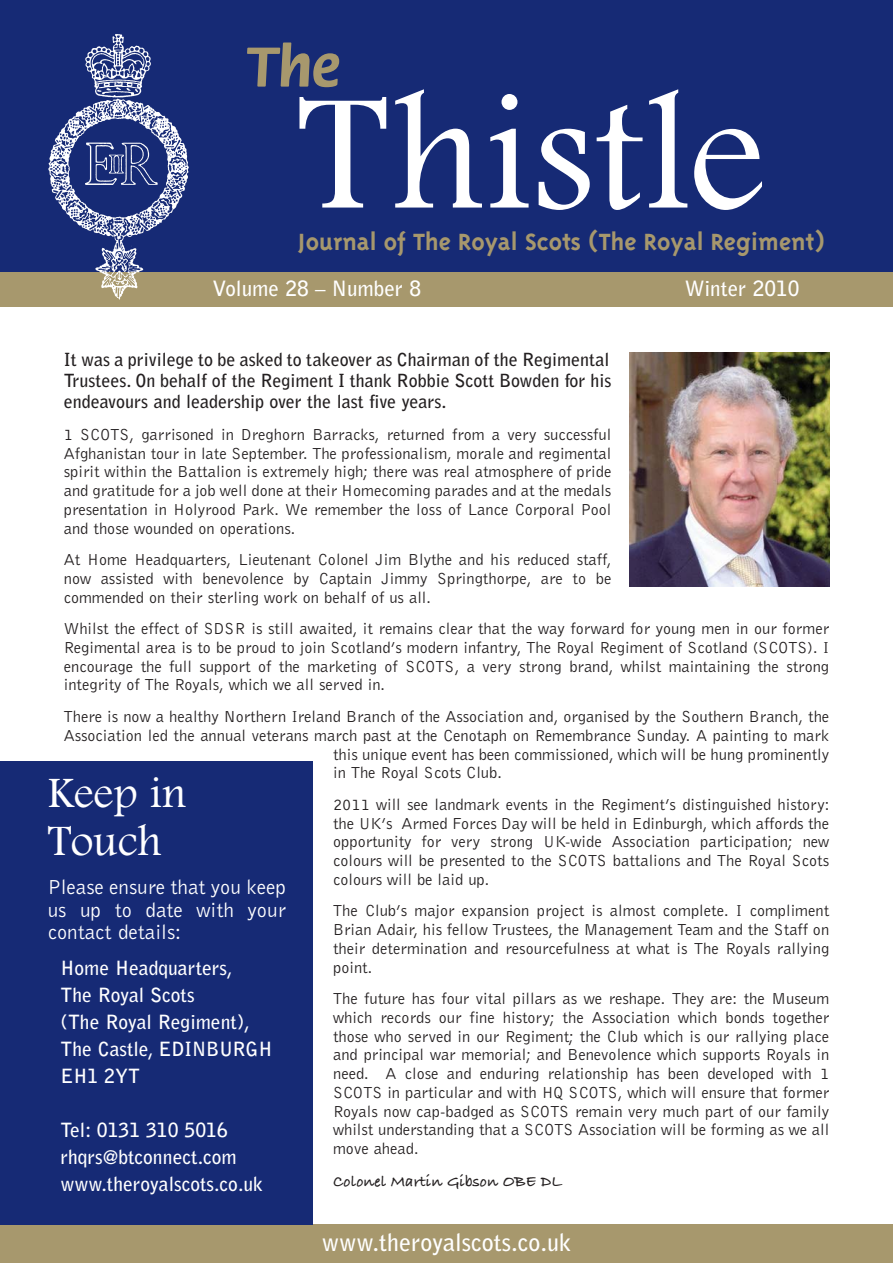
<style>
.page{position:relative;width:893px;height:1263px;background:#fff}
.page>*{position:absolute;margin:0;border:0;box-sizing:border-box;transform-origin:0 0}
.t1{font:171px "Footlight MT Light";color:#fff}
.t2{font:700 60px "Flora";color:#a7986d}
.t3{font:45px/48px "Footlight MT Light";color:#fff}
.t4{font:700 27px "Triplex";color:#a7986d}
.t5{font:700 24px "Bell Gothic";color:#fff}
.t6{font:21px/22.5px "Bell Gothic BT";color:#fff;text-align:justify}
.t7{font:700 21px "Bell Gothic";color:#fff}
.t8{font:700 19.5px/27px "Bell Gothic";color:#fff}
.t9{font:700 18px/21px "Bell Gothic";color:#231f20;text-align:justify}
.t10{font:16.5px/18.8px "Bell Gothic BT";color:#231f20;text-align:justify}
.t11{font:16.5px "Bradley Hand ITCTT Bold";color:#231f20}
</style>
<div class="page">
<div style="left:0;top:0;width:893px;height:306px;background:#162a75"></div>
<div style="left:0;top:272px;width:893px;height:34px;background:#a7986d"></div>
<div style="left:0;top:1225px;width:893px;height:38px;background:#a7986d"></div>
<img style="left:48px;top:34px;width:141px;height:266px">
<img style="left:629px;top:353px;width:200px;height:234px">
<div style="left:0;top:761px;width:312px;height:464px;background:#162a75"></div>
<h2 class="t2" style="left:247px;top:43px;width:95px">The</h2>
<h1 class="t1" style="left:298px;top:48px;width:469px">Thistle</h1>
<h3 class="t4" style="left:298px;top:225px;width:529px">Journal of The Royal Scots (The Royal Regiment)</h3>
<p class="t7" style="left:213px;top:280px;width:210px">Volume 28 – Number 8</p>
<p class="t7" style="left:685px;top:280px;width:116px">Winter 2010</p>
<p class="t9" style="left:64px;top:351px;width:549px">It was a privilege to be asked to takeover as Chairman of the Regimental Trustees. On behalf of the Regiment I thank Robbie Scott Bowden for his endeavours and leadership over the last five years.</p>
<p class="t10" style="left:64px;top:427px;width:549px">1 SCOTS, garrisoned in Dreghorn Barracks, returned from a very successful Afghanistan tour in late September. The professionalism, morale and regimental spirit within the Battalion is extremely high; there was real atmosphere of pride and gratitude for a job well done at their Homecoming parades and at the medals presentation in Holyrood Park. We remember the loss of Lance Corporal Pool and those wounded on operations.</p>
<p class="t10" style="left:64px;top:552px;width:549px">At Home Headquarters, Lieutenant Colonel Jim Blythe and his reduced staff, now assisted with benevolence by Captain Jimmy Springthorpe, are to be commended on their sterling work on behalf of us all.</p>
<p class="t10" style="left:64px;top:621px;width:767px">Whilst the effect of SDSR is still awaited, it remains clear that the way forward for young men in our former Regimental area is to be proud to join Scotland’s modern infantry, The Royal Regiment of Scotland (SCOTS). I encourage the full support of the marketing of SCOTS, a very strong brand, whilst maintaining the strong integrity of The Royals, which we all served in.</p>
<p class="t10" style="left:64px;top:709px;width:767px">There is now a healthy Northern Ireland Branch of the Association and, organised by the Southern Branch, the</p>
<p class="t10" style="left:64px;top:727px;width:767px">Association led the annual veterans march past at the Cenotaph on Remembrance Sunday. A painting to mark</p>
<p class="t10" style="left:333px;top:746px;width:498px">this unique event has been commissioned, which will be hung prominently</p>
<p class="t10" style="left:333px;top:765px;width:170px">in The Royal Scots Club.</p>
<p class="t10" style="left:333px;top:796px;width:498px">2011 will see landmark events in the Regiment’s distinguished history: the UK’s Armed Forces Day will be held in Edinburgh, which affords the opportunity for very strong UK-wide Association participation; new colours will be presented to the SCOTS battalions and The Royal Scots colours will be laid up.</p>
<p class="t10" style="left:333px;top:903px;width:498px">The Club’s major expansion project is almost complete. I compliment Brian Adair, his fellow Trustees, the Management Team and the Staff on their determination and resourcefulness at what is The Royals rallying point.</p>
<p class="t10" style="left:333px;top:991px;width:498px">The future has four vital pillars as we reshape. They are: the Museum which records our fine history; the Association which bonds together those who served in our Regiment; the Club which is our rallying place and principal war memorial; and Benevolence which supports Royals in need. A close and enduring relationship has been developed with 1<br>SCOTS in particular and with HQ SCOTS, which will ensure that former Royals now cap-badged as SCOTS remain very much part of our family whilst understanding that a SCOTS Association will be forming as we all move ahead.</p>
<p class="t11" style="left:333px;top:1175px;width:230px">Colonel Martin Gibson OBE DL</p>
<h3 class="t3" style="left:48px;top:767px;width:141px">Keep in<br>Touch</h3>
<p class="t6" style="left:48px;top:878px;width:240px">Please ensure that you keep us up to date with your contact details:</p>
<p class="t8" style="left:60px;top:956px;width:214px">Home Headquarters,<br>The Royal Scots<br>(The Royal Regiment),<br>The Castle, EDINBURGH<br>EH1 2YT</p>
<p class="t8" style="left:60px;top:1118px;width:204px">Tel: 0131 310 5016 rhqrs@btconnect.com www.theroyalscots.co.uk</p>
<h3 class="t5" style="left:322px;top:1233px;width:251px">www.theroyalscots.co.uk</h3>
</div>
